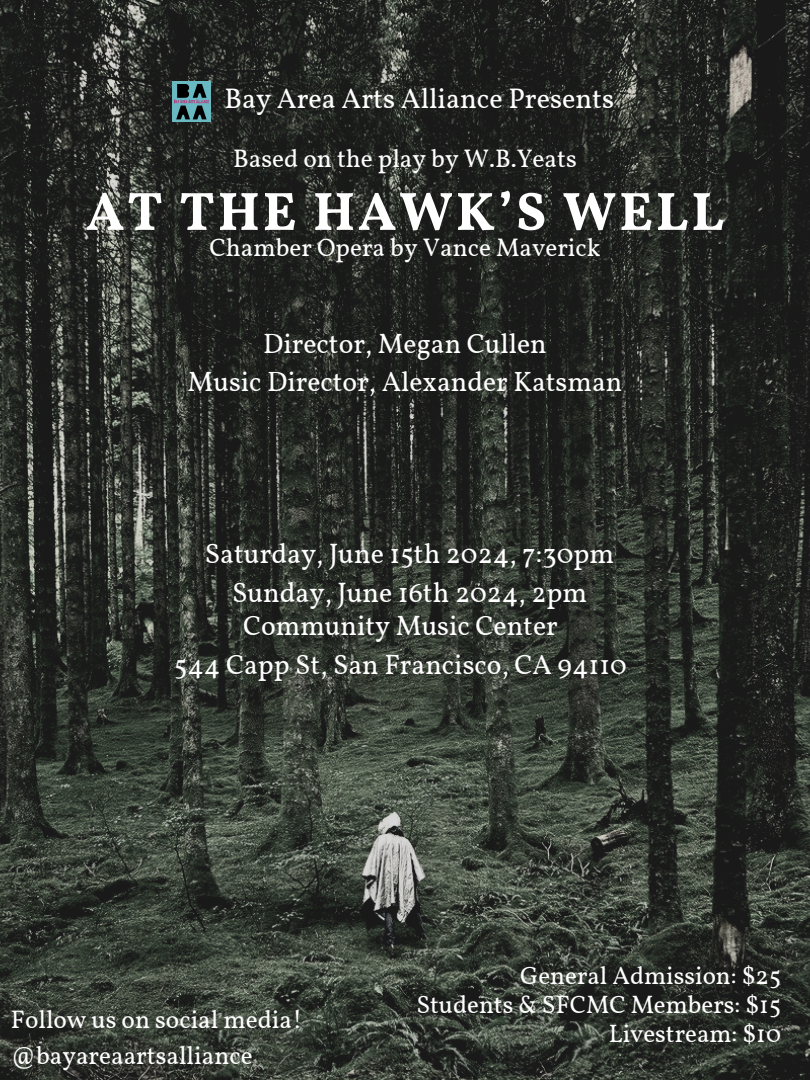
<style>
.page{position:relative;width:810px;height:1080px;background:#fff}
.page>*{position:absolute;margin:0;border:0;box-sizing:border-box;transform-origin:0 0}
.t1{font:700 54.12px "Vollkorn";letter-spacing:.05em;color:#fff}
.t2{font:28.19px "Vollkorn";color:#fff}
.t3{font:27.94px/38.9px "Vollkorn";color:#fff;text-align:center}
.t4{font:27.75px/38.4px "Vollkorn";color:#fff;text-align:center}
.t5{font:27.69px/38.4px "Vollkorn";color:#fff;text-align:center}
.t6{font:25.25px/35.1px "Vollkorn";color:#fff}
.t7{font:25px "Vollkorn";color:#fff}
</style>
<div class="page">
<img style="left:0;top:0;width:810px;height:1080px">
<img style="left:172px;top:81px;width:39px;height:40px">
<h2 class="t2" style="left:224px;top:81px;width:391px">Bay Area Arts Alliance Presents</h2>
<p class="t6" style="left:233px;top:143px;width:345px">Based on the play by W.B.Yeats</p>
<p class="t1" style="left:86px;top:178px;width:640px">AT THE HAWK’S WELL</p>
<h2 class="t6" style="left:209px;top:232px;width:393px">Chamber Opera by Vance Maverick</h2>
<h2 class="t5" style="left:188px;top:327px;width:436px">Director, Megan Cullen<br>Music Director, Alexander Katsman</h2>
<p class="t3" style="left:205px;top:537px;width:411px">Saturday, June 15th 2024, 7:30pm<br>Sunday, June 16th 2024, 2pm</p>
<p class="t4" style="left:174px;top:609px;width:454px">Community Music Center<br>544 Capp St, San Francisco, CA 94110</p>
<p class="t6" style="left:11px;top:1004px;width:293px">Follow us on social media! @bayareaartsalliance</p>
<h2 class="t7" style="left:520px;top:960px;width:262px">General Admission: $25</h2>
<p class="t7" style="left:416px;top:989px;width:366px">Students &amp; SFCMC Members: $15</p>
<h1 class="t7" style="left:609px;top:1018px;width:174px">Livestream: $10</h1>
</div>
